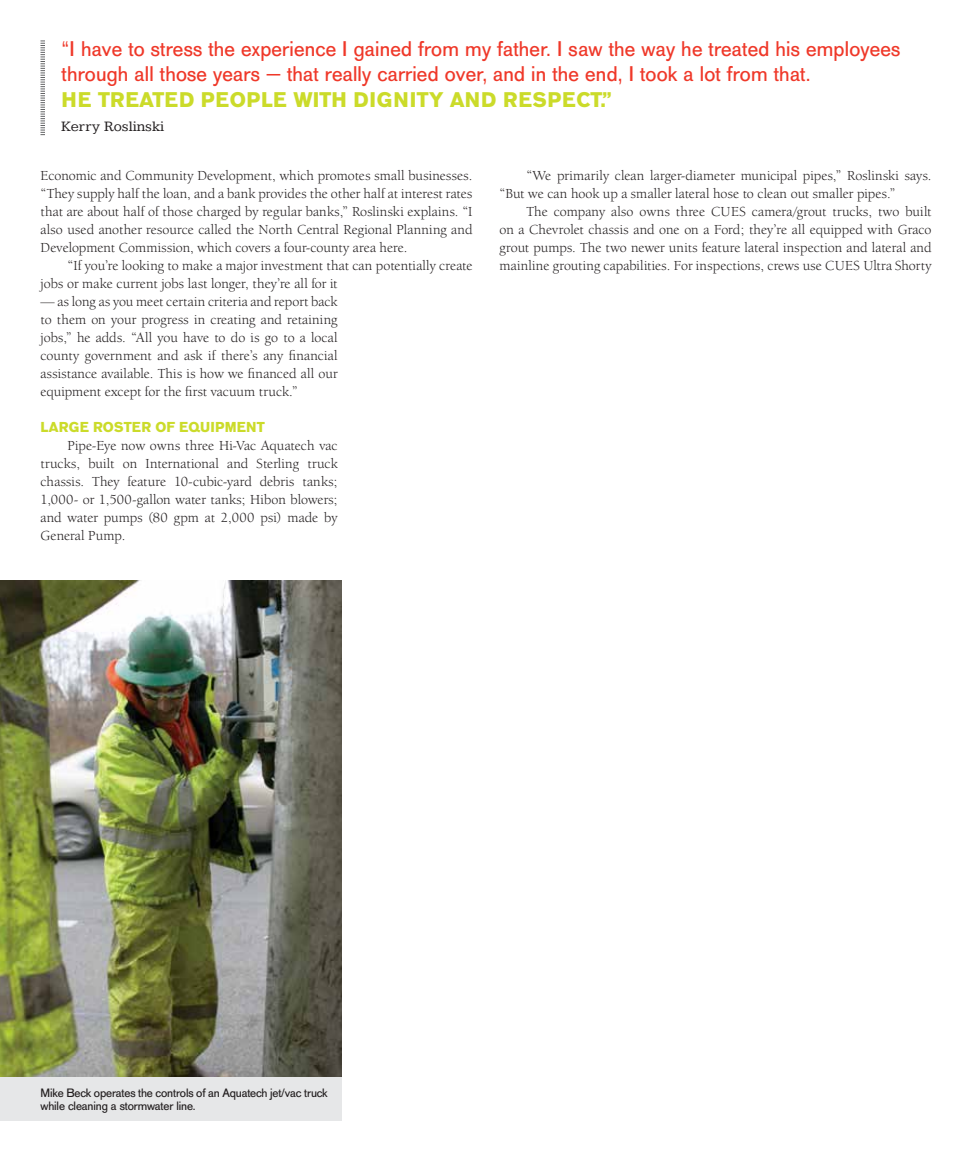
<style>
.page{position:relative;width:972px;height:1175px;background:#fff}
.page>*{position:absolute;margin:0;border:0;box-sizing:border-box;transform-origin:0 0}
.t1{font:21px/25.5px "AG Old Face";letter-spacing:.01em;color:#ef3829}
.t2{font:700 21px "AG Old Face";letter-spacing:.03em;color:#cbdb2a}
.t3{font:15px "Kameron";color:#231f20}
.t4{font:14.25px/18px "Berkeley Oldstyle IT Cby BT";letter-spacing:.01em;color:#231f20;text-align:justify}
.t5{font:700 14.25px "AG Old Face";letter-spacing:.015em;color:#cbdb2a}
.t6{font:12px/13.5px "AG Old Face";letter-spacing:-.01em;color:#231f20}
</style>
<div class="page">
<svg style="left:40px;top:41px;width:5px;height:94px"></svg>
<img style="left:0;top:580px;width:341px;height:497px">
<div style="left:0;top:1077px;width:341px;height:43px;background:#e6e7e8"></div>
<h1 class="t1" style="left:62px;top:36px;width:840px">“I have to stress the experience I gained from my father. I saw the way he treated his employees through all those years — that really carried over, and in the end, I took a lot from that.</h1>
<h1 class="t2" style="left:62px;top:87px;width:552px">HE TREATED PEOPLE WITH DIGNITY AND RESPECT.”</h1>
<p class="t3" style="left:62px;top:117px;width:104px">Kerry Roslinski</p>
<p class="t4" style="left:40px;top:166px;width:434px">Economic and Community Development, which promotes small businesses. “They supply half the loan, and a bank provides the other half at interest rates that are about half of those charged by regular banks,” Roslinski explains. “I also used another resource called the North Central Regional Planning and Development Commission, which covers a four-county area here.</p>
<p class="t4" style="left:40px;top:256px;width:433px;text-indent:27px">“If you’re looking to make a major investment that can potentially create jobs or make current jobs last longer, they’re all for it</p>
<p class="t4" style="left:40px;top:292px;width:299px">— as long as you meet certain criteria and report back to them on your progress in creating and retaining jobs,” he adds. “All you have to do is go to a local county government and ask if there’s any financial assistance available. This is how we financed all our equipment except for the first vacuum truck.”</p>
<p class="t5" style="left:40px;top:418px;width:226px">LARGE ROSTER OF EQUIPMENT</p>
<p class="t4" style="left:40px;top:436px;width:299px;text-indent:27px">Pipe-Eye now owns three Hi-Vac Aquatech vac trucks, built on International and Sterling truck chassis. They feature 10-cubic-yard debris tanks; 1,000- or 1,500-gallon water tanks; Hibon blowers; and water pumps (80 gpm at 2,000 psi) made by General Pump.</p>
<p class="t4" style="left:499px;top:166px;width:434px;text-indent:27px">“We primarily clean larger-diameter municipal pipes,” Roslinski says. “But we can hook up a smaller lateral hose to clean out smaller pipes.”</p>
<p class="t4" style="left:499px;top:202px;width:434px;text-indent:27px">The company also owns three CUES camera/grout trucks, two built on a Chevrolet chassis and one on a Ford; they’re all equipped with Graco grout pumps. The two newer units feature lateral inspection and lateral and mainline grouting capabilities. For inspections, crews use CUES Ultra Shorty</p>
<p class="t6" style="left:40px;top:1086px;width:289px">Mike Beck operates the controls of an Aquatech jet/vac truck while cleaning a stormwater line.</p>
</div>
